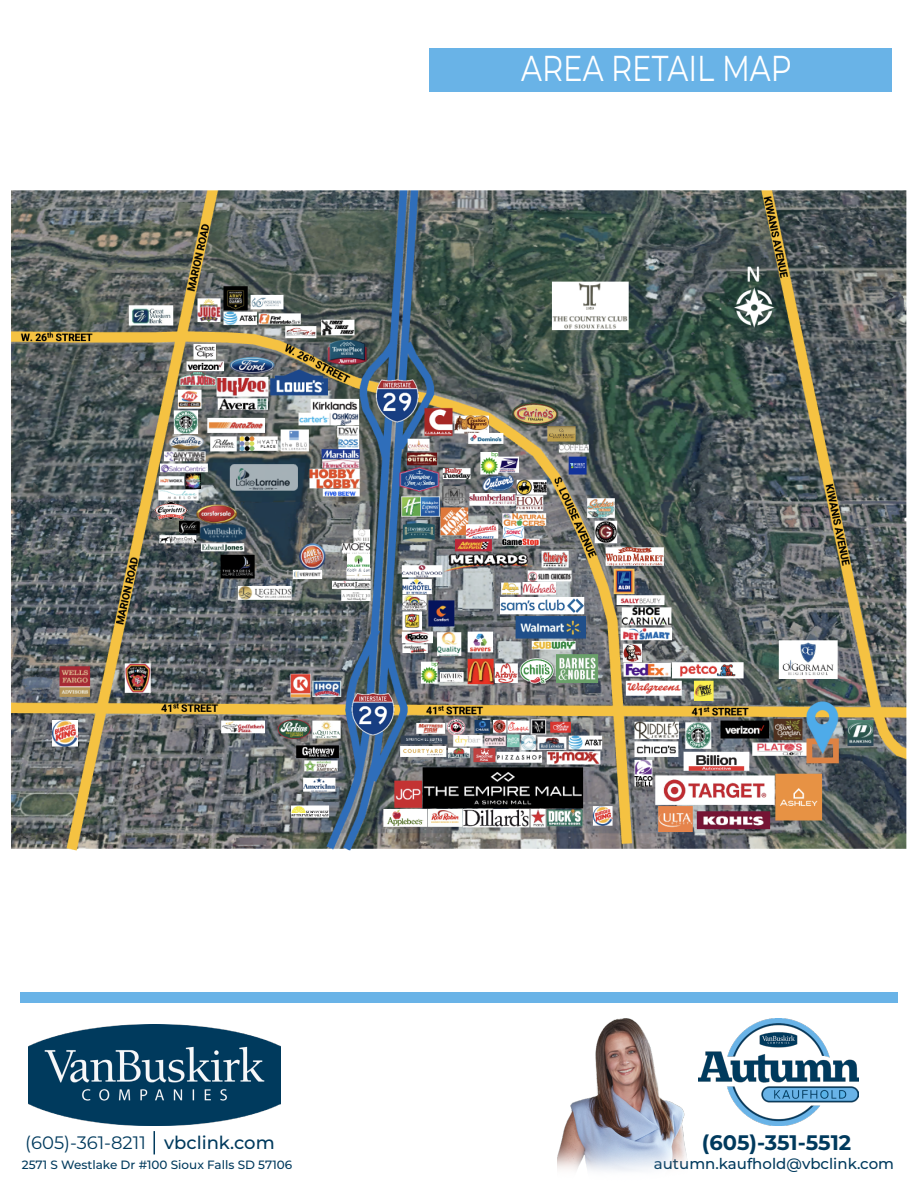
<style>
.page{position:relative;width:918px;height:1188px;background:#fff}
.page>*{position:absolute;margin:0;border:0;box-sizing:border-box;transform-origin:0 0}
.t1{font:36px "Montserrat";color:#fff;scale:.81 1}
.t2{font:700 21px "Montserrat";color:#003a5d}
.t3{font:18px "Montserrat";color:#003a5d}
.t4{font:500 15px "Montserrat";color:#003a5d}
.t5{font:500 12px "Montserrat";color:#003a5d}
.s1{font-weight:500}
</style>
<div class="page">
<div style="left:429px;top:49px;width:463px;height:43px;background:#69b3e7"></div>
<img style="left:11px;top:190px;width:896px;height:661px">
<div style="left:20px;top:993px;width:878px;height:10px;background:#69b3e7"></div>
<img style="left:28px;top:1025px;width:252px;height:100px">
<img style="left:698px;top:1019px;width:161px;height:106px">
<svg style="left:154px;top:1131px;width:1px;height:23px"></svg>
<img style="left:558px;top:1018px;width:129px;height:153px">
<h1 class="t1" style="left:521px;top:44px;width:336px">AREA RETAIL MAP</h1>
<h3 class="t3" style="left:25px;top:1130px;width:251px">(605)-361-8211 <span class="s1">vbclink.com</span></h3>
<p class="t5" style="left:22px;top:1157px;width:272px">2571 S Westlake Dr #100 Sioux Falls SD 57106</p>
<h2 class="t2" style="left:702px;top:1128px;width:151px">(605)-351-5512</h2>
<p class="t4" style="left:654px;top:1154px;width:242px">autumn.kaufhold@vbclink.com</p>
</div>
